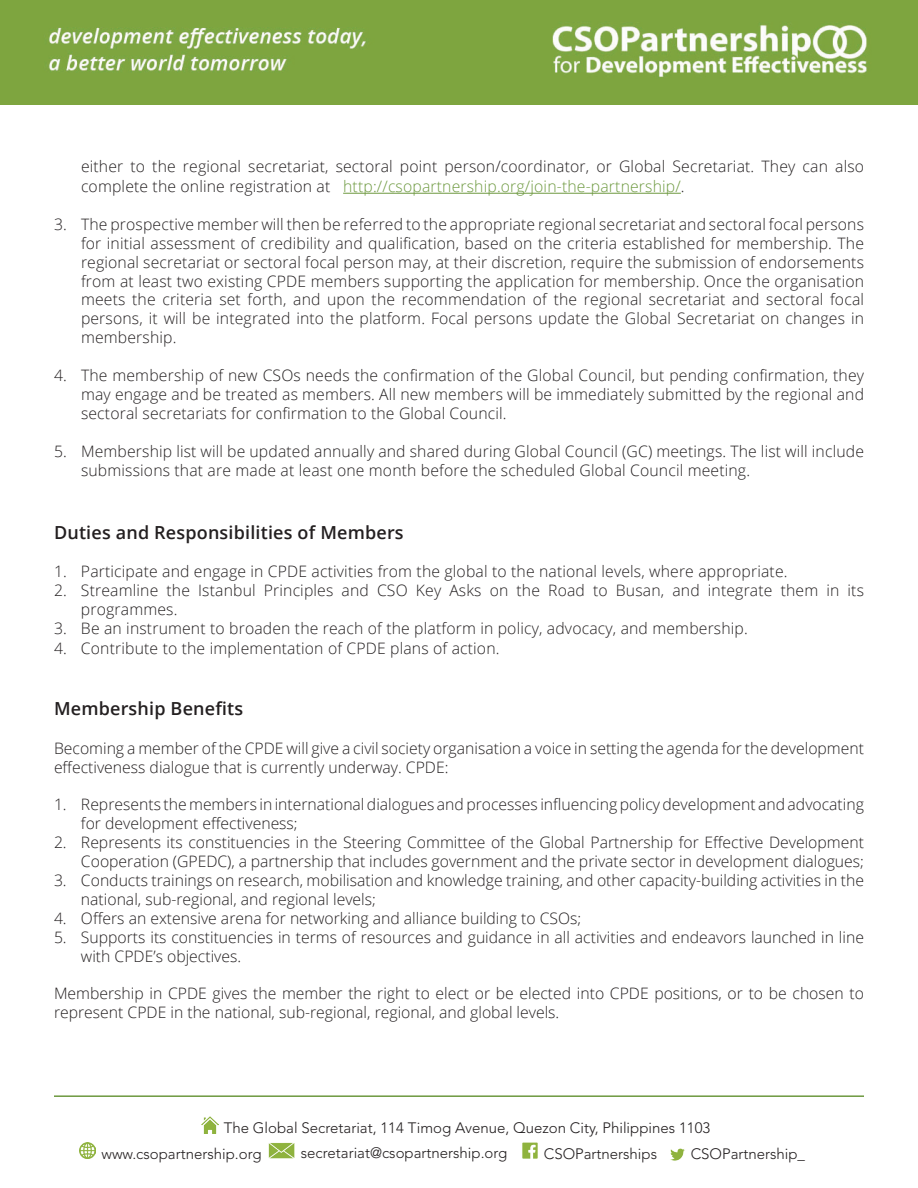
<style>
.page{position:relative;width:918px;height:1188px;background:#fff}
.page>*{position:absolute;margin:0;border:0;box-sizing:border-box;transform-origin:0 0}
.t1{font:600 18px "Open Sans";letter-spacing:.01em;color:#231f20}
.t2{font:300 15.75px/18.9px "Open Sans";color:#231f20}
.t3{font:300 15px "Avenir LT Std";color:#231f20}
.s1{color:#6d993f}
</style>
<div class="page">
<hr style="left:343px;top:193px;width:338px;height:1px;background:#6d993f">
<hr style="left:54px;top:1095px;width:810px;height:2px;background:#6d993f">
<img style="left:522px;top:1142px;width:16px;height:17px">
<img style="left:79px;top:1142px;width:17px;height:17px">
<img style="left:201px;top:1117px;width:17px;height:16px">
<img style="left:670px;top:1148px;width:15px;height:13px">
<img style="left:269px;top:1142px;width:25px;height:17px">
<img style="left:0;top:0;width:918px;height:104px">
<p class="t2" style="left:81px;top:156px;width:785px;line-height:19.8px">either to the regional secretariat, sectoral point person/coordinator, or Global Secretariat. They can also complete the online registration at <span class="s1">http://csopartnership.org/join-the-partnership/</span>.</p>
<p class="t2" style="left:81px;top:214px;width:785px;text-align:justify;text-indent:-27px">3. The prospective member will then be referred to the appropriate regional secretariat and sectoral focal persons for initial assessment of credibility and qualification, based on the criteria established for membership. The regional secretariat or sectoral focal person may, at their discretion, require the submission of endorsements from at least two existing CPDE members supporting the application for membership. Once the organisation meets the criteria set forth, and upon the recommendation of the regional secretariat and sectoral focal persons, it will be integrated into the platform. Focal persons update the Global Secretariat on changes in membership.</p>
<p class="t2" style="left:81px;top:365px;width:785px;text-align:justify;text-indent:-27px">4. The membership of new CSOs needs the confirmation of the Global Council, but pending confirmation, they may engage and be treated as members. All new members will be immediately submitted by the regional and sectoral secretariats for confirmation to the Global Council.</p>
<p class="t2" style="left:81px;top:441px;width:785px;text-indent:-27px">5. Membership list will be updated annually and shared during Global Council (GC) meetings. The list will include submissions that are made at least one month before the scheduled Global Council meeting.</p>
<p class="t1" style="left:54px;top:520px;width:351px">Duties and Responsibilities of Members</p>
<p class="t2" style="left:54px;top:562px;width:735px">1. Participate and engage in CPDE activities from the global to the national levels, where appropriate.</p>
<p class="t2" style="left:81px;top:581px;width:785px;text-indent:-27px">2. Streamline the Istanbul Principles and CSO Key Asks on the Road to Busan, and integrate them in its programmes.</p>
<p class="t2" style="left:54px;top:618px;width:695px">3. Be an instrument to broaden the reach of the platform in policy, advocacy, and membership.</p>
<p class="t2" style="left:54px;top:638px;width:447px">4. Contribute to the implementation of CPDE plans of action.</p>
<p class="t1" style="left:54px;top:696px;width:191px">Membership Benefits</p>
<p class="t2" style="left:54px;top:738px;width:812px">Becoming a member of the CPDE will give a civil society organisation a voice in setting the agenda for the development effectiveness dialogue that is currently underway. CPDE:</p>
<p class="t2" style="left:81px;top:795px;width:785px;text-indent:-27px">1. Represents the members in international dialogues and processes influencing policy development and advocating for development effectiveness;</p>
<p class="t2" style="left:54px;top:833px;width:812px;text-align:right">2. Represents its constituencies in the Steering Committee of the Global Partnership for Effective Development<br>Cooperation (GPEDC), a partnership that includes government and the private sector in development dialogues;</p>
<p class="t2" style="left:81px;top:870px;width:785px;text-indent:-27px">3. Conducts trainings on research, mobilisation and knowledge training, and other capacity-building activities in the national, sub-regional, and regional levels;</p>
<p class="t2" style="left:54px;top:908px;width:529px">4. Offers an extensive arena for networking and alliance building to CSOs;</p>
<p class="t2" style="left:81px;top:927px;width:785px;text-indent:-27px">5. Supports its constituencies in terms of resources and guidance in all activities and endeavors launched in line with CPDE’s objectives.</p>
<p class="t2" style="left:54px;top:984px;width:811px">Membership in CPDE gives the member the right to elect or be elected into CPDE positions, or to be chosen to represent CPDE in the national, sub-regional, regional, and global levels.</p>
<p class="t3" style="left:224px;top:1119px;width:488px">The Global Secretariat, 114 Timog Avenue, Quezon City, Philippines 1103</p>
<p class="t3" style="left:101px;top:1145px;width:162px">www.csopartnership.org</p>
<p class="t3" style="left:301px;top:1144px;width:208px">secretariat@csopartnership.org</p>
<p class="t3" style="left:544px;top:1145px;width:115px">CSOPartnerships</p>
<p class="t3" style="left:691px;top:1145px;width:116px">CSOPartnership_</p>
</div>
